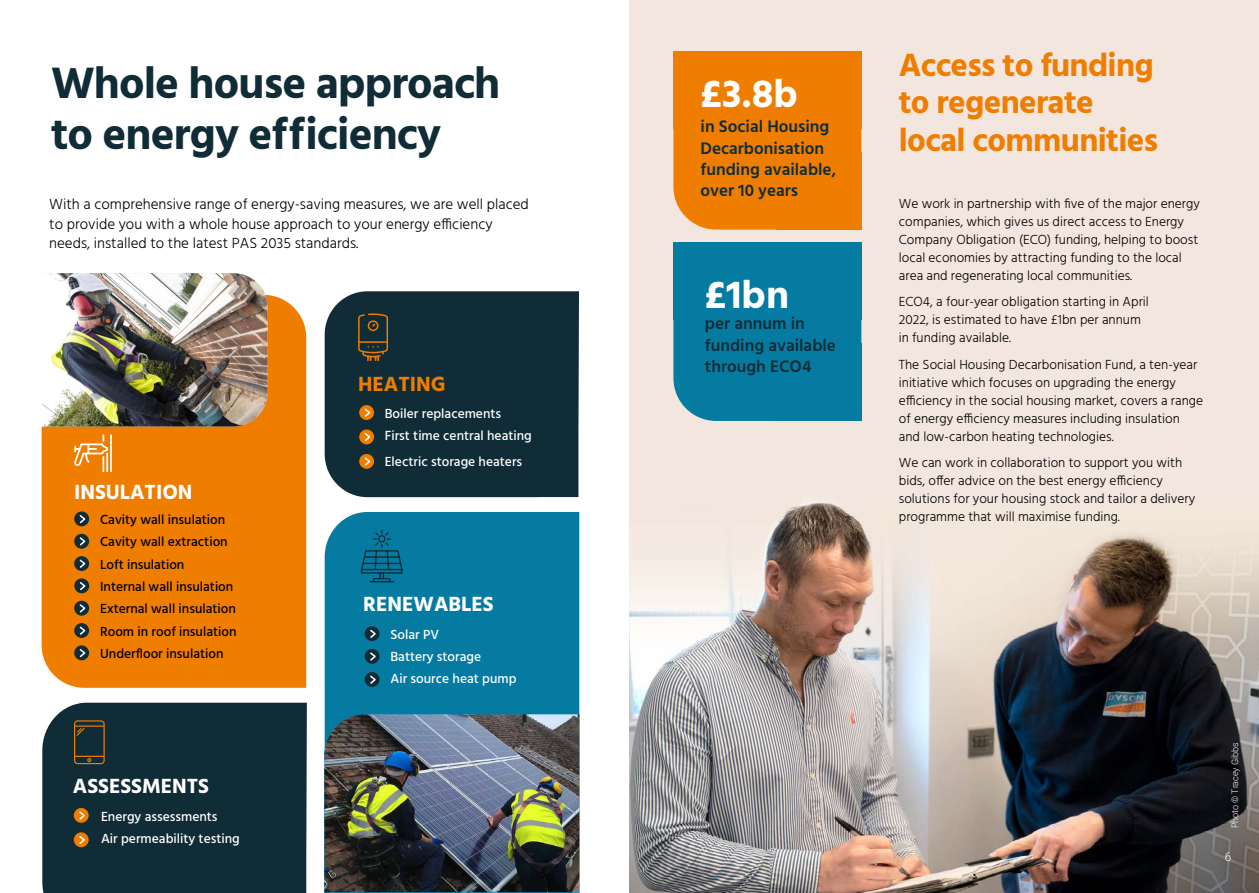
<style>
.page{position:relative;width:1259px;height:893px;background:#fff}
.page>*{position:absolute;margin:0;border:0;box-sizing:border-box;transform-origin:0 0}
.t1{font:700 45px/51px "Hind";letter-spacing:-.02em;color:#102c37}
.t2{font:700 39.9px "Hind";color:#fff}
.t3{font:700 33px/37.5px "Hind";letter-spacing:-.02em;color:#ee7d00}
.t4{font:700 21px "Hind";color:#fff}
.t5{font:700 21px "Hind";color:#ee7d00}
.t6{font:600 17.1px/21.5px "Hind";color:#102c37}
.t7{font:300 15px/19.5px "Hind";color:#000}
.t8{font:300 13.5px/18px "Hind";color:#000}
.t9{font:500 13.5px/22.2px "Hind";color:#fff}
.t10{font:500 13.5px/22.2px "Hind";color:#000}
.t11{font:300 12px "Roboto";color:#fff}
.t12{font:300 9px "Roboto";color:#fff}
</style>
<div class="page">
<img style="left:629px;top:0;width:630px;height:893px">
<div style="left:673px;top:51px;width:188px;height:179px;background:#ee7d00;border-radius:43px"></div>
<div style="left:778px;top:51px;width:83px;height:78px;background:#ee7d00"></div>
<div style="left:776px;top:152px;width:85px;height:78px;background:#ee7d00"></div>
<div style="left:673px;top:51px;width:113px;height:78px;background:#ee7d00"></div>
<div style="left:673px;top:243px;width:188px;height:178px;background:#067ba2;border-radius:43px"></div>
<div style="left:778px;top:243px;width:83px;height:77px;background:#067ba2"></div>
<div style="left:776px;top:343px;width:85px;height:78px;background:#067ba2"></div>
<div style="left:673px;top:243px;width:113px;height:77px;background:#067ba2"></div>
<div style="left:42px;top:295px;width:264px;height:393px;background:#ee7d00"></div>
<div style="left:325px;top:291px;width:254px;height:206px;background:#102c37"></div>
<div style="left:325px;top:512px;width:254px;height:202px;background:#067ba2"></div>
<div style="left:365px;top:626px;width:14px;height:15px;background:#102c37;border-radius:50%"></div>
<svg style="left:370px;top:629px;width:6px;height:9px"></svg>
<div style="left:365px;top:649px;width:14px;height:15px;background:#102c37;border-radius:50%"></div>
<svg style="left:370px;top:652px;width:6px;height:9px"></svg>
<div style="left:365px;top:672px;width:14px;height:15px;background:#102c37;border-radius:50%"></div>
<svg style="left:370px;top:675px;width:6px;height:9px"></svg>
<svg style="left:359px;top:405px;width:15px;height:15px"></svg>
<svg style="left:363px;top:407px;width:9px;height:11px"></svg>
<svg style="left:359px;top:429px;width:15px;height:15px"></svg>
<svg style="left:363px;top:432px;width:9px;height:11px"></svg>
<svg style="left:359px;top:454px;width:15px;height:15px"></svg>
<svg style="left:363px;top:456px;width:9px;height:11px"></svg>
<svg style="left:360px;top:529px;width:44px;height:54px;background:#076a8b"></svg>
<img style="left:42px;top:273px;width:225px;height:153px">
<svg style="left:74px;top:434px;width:38px;height:38px"></svg>
<svg style="left:74px;top:511px;width:15px;height:15px"></svg>
<svg style="left:78px;top:514px;width:9px;height:11px"></svg>
<svg style="left:74px;top:534px;width:15px;height:15px"></svg>
<svg style="left:78px;top:536px;width:9px;height:11px"></svg>
<svg style="left:74px;top:556px;width:15px;height:15px"></svg>
<svg style="left:78px;top:558px;width:9px;height:11px"></svg>
<svg style="left:74px;top:578px;width:15px;height:15px"></svg>
<svg style="left:78px;top:581px;width:9px;height:11px"></svg>
<svg style="left:74px;top:601px;width:15px;height:15px"></svg>
<svg style="left:78px;top:603px;width:9px;height:11px"></svg>
<svg style="left:74px;top:623px;width:15px;height:15px"></svg>
<svg style="left:78px;top:625px;width:9px;height:11px"></svg>
<svg style="left:74px;top:645px;width:15px;height:15px"></svg>
<svg style="left:78px;top:647px;width:9px;height:11px"></svg>
<img style="left:324px;top:714px;width:255px;height:178px">
<svg style="left:358px;top:313px;width:30px;height:48px"></svg>
<div style="left:42px;top:703px;width:265px;height:190px;background:#102c37"></div>
<svg style="left:74px;top:808px;width:15px;height:15px"></svg>
<svg style="left:78px;top:810px;width:9px;height:11px"></svg>
<svg style="left:74px;top:832px;width:15px;height:15px"></svg>
<svg style="left:78px;top:834px;width:9px;height:11px"></svg>
<div style="left:74px;top:720px;width:31px;height:44px;border:1px solid #ee7d00;border-radius:3px"></div>
<svg style="left:75px;top:756px;width:29px;height:6px"></svg>
<hr style="left:75px;top:725px;width:29px;height:2px;background:#ee7d00">
<svg style="left:75px;top:727px;width:11px;height:10px"></svg>
<h1 class="t1" style="left:51px;top:57px;width:451px">Whole house approach to energy ef f iciency</h1>
<p class="t7" style="left:49px;top:195px;width:481px">With a comprehensive range of energy-saving measures, we are well placed to provide you with a whole house approach to your energy efficiency needs, installed to the latest PAS 2035 standards.</p>
<h3 class="t5" style="left:358px;top:371px;width:89px">HEATING</h3>
<h3 class="t4" style="left:74px;top:479px;width:120px">INSULATION</h3>
<p class="t10" style="left:100px;top:509px;width:138px">Cavity wall insulation<br>Cavity wall extraction<br>Loft insulation<br>Internal wall insulation<br>External wall insulation<br>Room in roof insulation<br>Underfloor insulation</p>
<h3 class="t4" style="left:73px;top:774px;width:138px">ASSESSMENTS</h3>
<p class="t9" style="left:101px;top:806px;width:140px">Energy assessments<br>Air permeability testing</p>
<p class="t9" style="left:385px;top:403px;width:149px">Boiler replacements<br>First time central heating</p>
<p class="t9" style="left:385px;top:451px;width:139px">Electric storage heaters</p>
<h3 class="t4" style="left:363px;top:591px;width:132px">RENEWABLES</h3>
<p class="t9" style="left:390px;top:624px;width:128px">Solar PV<br>Battery storage<br>Air source heat pump</p>
<h2 class="t2" style="left:700px;top:70px;width:99px">£3.8b</h2>
<p class="t6" style="left:700px;top:117px;width:137px">in Social Housing<br>Decarbonisation funding available, over 10 years</p>
<h2 class="t2" style="left:705px;top:271px;width:86px">£1bn</h2>
<p class="t6" style="left:705px;top:314px;width:133px">per annum in funding available through ECO4</p>
<h3 class="t3" style="left:899px;top:46px;width:261px">Access to funding to regenerate local communities</h3>
<p class="t8" style="left:899px;top:195px;width:302px">We work in partnership with five of the major energy companies, which gives us direct access to Energy Company Obligation (ECO) funding, helping to boost local economies by attracting funding to the local area and regenerating local communities.</p>
<p class="t8" style="left:899px;top:293px;width:251px">ECO4, a four-year obligation starting in April<br>2022, is estimated to have £1bn per annum in funding available.</p>
<p class="t8" style="left:899px;top:356px;width:306px">The Social Housing Decarbonisation Fund, a ten-year initiative which focuses on upgrading the energy efficiency in the social housing market, covers a range of energy efficiency measures including insulation and low-carbon heating technologies.</p>
<p class="t8" style="left:899px;top:454px;width:298px">We can work in collaboration to support you with bids, offer advice on the best energy efficiency solutions for your housing stock and tailor a delivery programme that will maximise funding.</p>
<p class="t12" style="left:1228px;top:828px;width:87px;rotate:-90deg">Photo © Tracey Gibbs</p>
<p class="t11" style="left:1224px;top:848px;width:8px">6</p>
</div>
